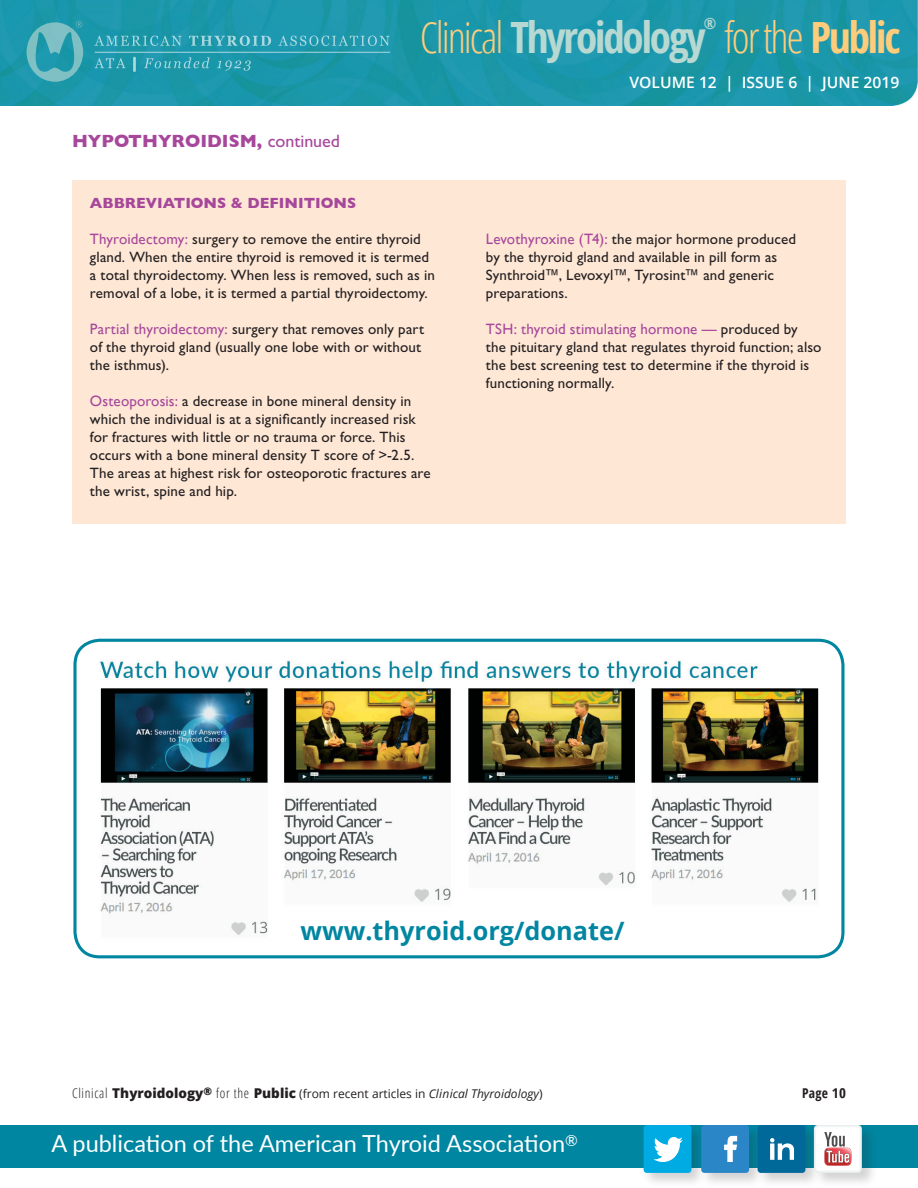
<style>
.page{position:relative;width:918px;height:1188px;background:#fff}
.page>*{position:absolute;margin:0;border:0;box-sizing:border-box;transform-origin:0 0}
.t1{font:300 condensed 43.05px "Open Sans";letter-spacing:-.05em;color:#fecc7b}
.t2{font:700 25.35px "Open Sans";color:#0086a1}
.t3{font:23.55px "Lato";color:#fff}
.t4{font:700 18px "Gill Sans";color:#a7479b}
.t5{font:600 15.75px "Open Sans";color:#fff}
.t6{font:700 condensed 15.3px "Open Sans";color:#b8d8d2}
.t7{font:15px/18px "Gill Sans Std";letter-spacing:.01em;color:#231f20}
.t8{font:15px "Gill Sans";letter-spacing:.01em;color:#a7479b}
.t9{font:700 15px "Gill Sans";color:#a7479b}
.t10{font:700 condensed 13.5px "Open Sans";color:#231f20}
.t11{font:12px "Open Sans";color:#231f20}
.s1{font-weight:700;color:#b8d8d2}
.s2{font-weight:700}
.s3{font-family:"Gill Sans Std";font-weight:400}
.s4{font-family:"Gill Sans";color:#a7479b}
.s5{font-family:"Gill Sans Std";color:#231f20}
.s6{font-weight:300;font-stretch:condensed;font-size:13.5px}
.s7{font-weight:800;font-size:13.5px}
.s8{font-style:italic}
.s9{font-style:inherit}
</style>
<div class="page">
<img style="left:0;top:0;width:918px;height:106px">
<hr style="left:95px;top:52px;width:295px;height:1px;background:#fff">
<svg style="left:94px;top:36px;width:88px;height:10px"></svg>
<svg style="left:189px;top:36px;width:82px;height:10px"></svg>
<svg style="left:278px;top:36px;width:112px;height:10px"></svg>
<svg style="left:94px;top:58px;width:32px;height:10px"></svg>
<hr style="left:133px;top:57px;width:3px;height:15px;background:#fff">
<svg style="left:144px;top:57px;width:66px;height:11px"></svg>
<svg style="left:217px;top:60px;width:34px;height:11px"></svg>
<svg style="left:27px;top:21px;width:56px;height:61px;background:#4aaab6"></svg>
<div style="left:0;top:1125px;width:918px;height:42px;background:#0086a1"></div>
<div style="left:642px;top:1123px;width:235px;height:65px;background:#231f20;opacity:.2"></div>
<div style="left:758px;top:1125px;width:47px;height:48px;background:#00699a;border-radius:3px"></div>
<svg style="left:770px;top:1138px;width:24px;height:22px"></svg>
<div style="left:644px;top:1125px;width:47px;height:48px;background:#00abe4;border-radius:3px"></div>
<svg style="left:654px;top:1137px;width:29px;height:25px"></svg>
<div style="left:701px;top:1125px;width:48px;height:48px;background:#2a86c7;border-radius:3px"></div>
<svg style="left:724px;top:1136px;width:14px;height:26px"></svg>
<svg style="left:814px;top:1125px;width:48px;height:48px"></svg>
<svg style="left:815px;top:1126px;width:46px;height:46px;background:#e8d3d3"></svg>
<div style="left:72px;top:180px;width:774px;height:344px;background:#fee7d5"></div>
<img style="left:77px;top:651px;width:764px;height:306px">
<div style="left:73px;top:639px;width:772px;height:319px;border:3px solid #0086a1;border-radius:25px"></div>
<p class="t6" style="left:704px;top:13px;width:14px">®</p>
<h1 class="t1" style="left:420px;top:8px;width:482px">Clinical <span class="s1">Thyroidology</span> for the <span class="s2">Public</span></h1>
<p class="t4" style="left:72px;top:127px;width:270px">HYPOTHYROIDISM, <span class="s3">continued</span></p>
<p class="t9" style="left:90px;top:191px;width:268px">ABBREVIATIONS &amp; DEFINITIONS</p>
<p class="t7" style="left:90px;top:230px;width:347px"><span class="s4">Thyroidectomy:</span> surgery to remove the entire thyroid gland. When the entire thyroid is removed it is termed a total thyroidectomy. When less is removed, such as in removal of a lobe, it is termed a partial thyroidectomy.</p>
<p class="t7" style="left:90px;top:320px;width:336px"><span class="s4">Partial thyroidectomy:</span> surgery that removes only part of the thyroid gland (usually one lobe with or without the isthmus).</p>
<p class="t7" style="left:90px;top:392px;width:342px"><span class="s4">Osteoporosis:</span> a decrease in bone mineral density in which the individual is at a significantly increased risk for fractures with little or no trauma or force. This occurs with a bone mineral density T score of &gt;-2.5.<br>The areas at highest risk for osteoporotic fractures are the wrist, spine and hip.</p>
<p class="t5" style="left:630px;top:72px;width:271px">VOLUME 12 | ISSUE 6 | JUNE 2019</p>
<p class="t7" style="left:486px;top:230px;width:312px"><span class="s4">Levothyroxine (T4):</span> the major hormone produced by the thyroid gland and available in pill form as Synthroid™, Levoxyl™, Tyrosint™ and generic preparations.</p>
<p class="t8" style="left:486px;top:320px;width:313px">TSH: thyroid stimulating hormone — <span class="s5">produced by</span></p>
<p class="t7" style="left:486px;top:338px;width:337px">the pituitary gland that regulates thyroid function; also the best screening test to determine if the thyroid is functioning normally.</p>
<h2 class="t2" style="left:300px;top:913px;width:326px">www.thyroid.org/donate/</h2>
<p class="t11" style="left:72px;top:1086px;width:472px"><span class="s6">Clinical</span> <span class="s7">Thyroidology</span><sup>®</sup> <span class="s6">for the</span> <span class="s7">Public</span> (from recent articles in <span class="s8">Clinical Thyroidology</span>)</p>
<p class="t10" style="left:802px;top:1084px;width:45px">Page <span class="s9">10</span></p>
<h3 class="t3" style="left:51px;top:1127px;width:528px">A publication of the American Thyroid Association<sup>®</sup></h3>
</div>
